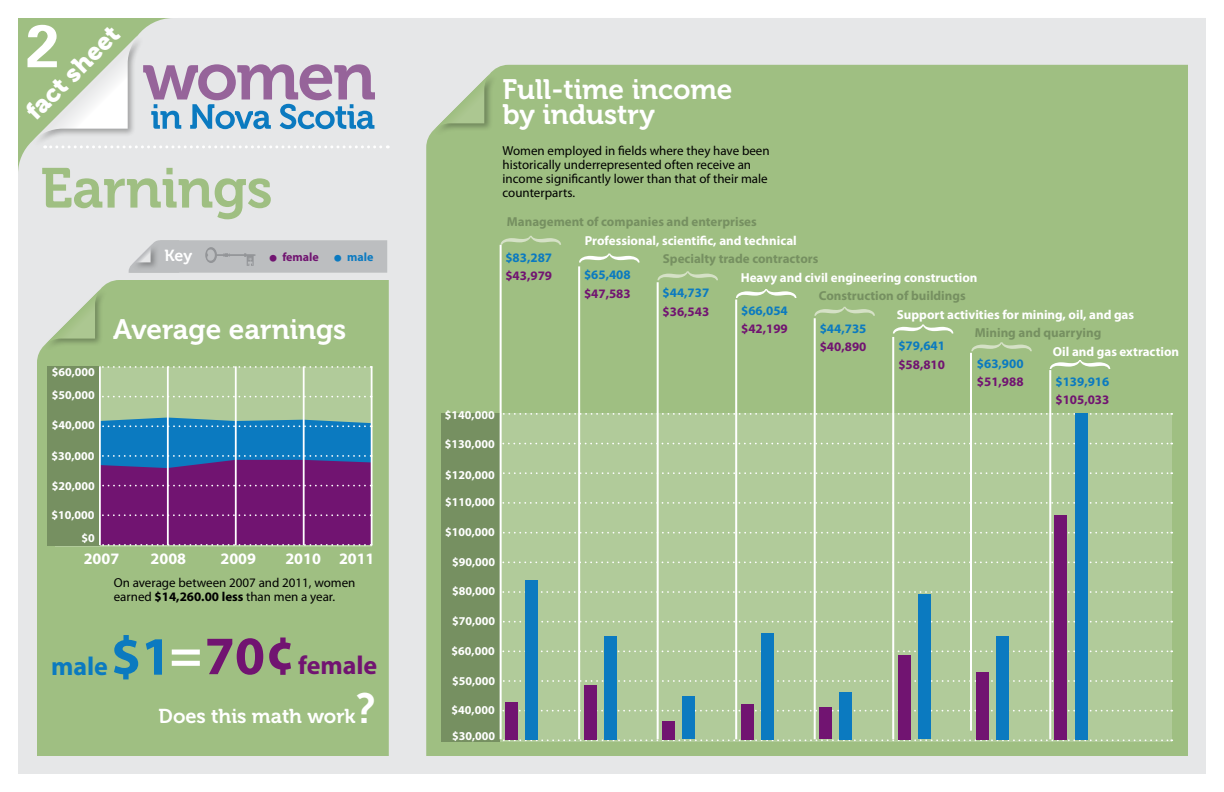
<style>
.page{position:relative;width:1224px;height:792px;background:#fff}
.page>*{position:absolute;margin:0;border:0;box-sizing:border-box;transform-origin:0 0}
.t1{font:700 60px "Univers";color:#fff}
.t2{font:56px "Museo 700";letter-spacing:-.01em;color:#9fbf82}
.t3{font:28px/25px "Museo 700";color:#fff}
.t4{font:700 26px "Myriad Pro";color:#711471}
.t5{font:700 26px "Myriad Pro";color:#0b7ac0}
.t6{font:25px "Museo 900";color:#fff}
.t7{font:20px "Museo 700";color:#fff}
.t8{font:700 16px "Myriad Pro";color:#fff}
.t9{font:16px "Museo 700";color:#fff}
.t10{font:13px/14px "Myriad Pro";color:#000}
.t11{font:700 13px "Myriad Pro";color:#fff}
.t12{font:700 13px "Myriad Pro";color:#769061}
.t13{font:700 13px "Myriad Pro";color:#0b7ac0}
.t14{font:700 13px "Myriad Pro";color:#711471}
.t15{font:700 12px/23.8px "Myriad Pro";color:#fff}
.t16{font:700 12px "Myriad Pro";color:#711471}
.s1{font-size:26px}
.s2{font-size:26px;color:#0b7ac0}
.s3{color:#0b7ac0}
.s4{font-weight:700}
.s5{font-size:42px}
</style>
<div class="page">
<div style="left:18px;top:18px;width:1188px;height:756px;background:#e6e7e8"></div>
<svg style="left:18px;top:18px;width:252px;height:324px;background:#dee2dd"></svg>
<svg style="left:31px;top:35px;width:357px;height:113px;background:#c8cdcf"></svg>
<svg style="left:129px;top:240px;width:258px;height:33px;background:#bdbfc1"></svg>
<div style="left:37px;top:280px;width:352px;height:476px;background:#9fbf82"></div>
<div style="left:44px;top:288px;width:64px;height:65px;background:#9fbf82"></div>
<svg style="left:44px;top:289px;width:56px;height:57px"></svg>
<div style="left:426px;top:65px;width:762px;height:691px;background:#9fbf82"></div>
<div style="left:433px;top:73px;width:64px;height:64px;background:#9fbf82"></div>
<svg style="left:433px;top:74px;width:57px;height:56px"></svg>
<svg style="left:207px;top:638px;width:84px;height:37px;background:#8a727a"></svg>
<svg style="left:172px;top:650px;width:28px;height:16px"></svg>
<svg style="left:114px;top:635px;width:24px;height:44px"></svg>
<svg style="left:146px;top:639px;width:16px;height:36px"></svg>
<div style="left:456px;top:413px;width:716px;height:329px;background:#b1cb9a"></div>
<svg style="left:503px;top:680px;width:669px;height:2px"></svg>
<svg style="left:503px;top:621px;width:669px;height:2px"></svg>
<svg style="left:503px;top:532px;width:669px;height:2px"></svg>
<svg style="left:503px;top:472px;width:669px;height:2px"></svg>
<svg style="left:503px;top:413px;width:669px;height:2px"></svg>
<svg style="left:502px;top:561px;width:670px;height:2px"></svg>
<svg style="left:502px;top:502px;width:670px;height:2px"></svg>
<svg style="left:502px;top:443px;width:670px;height:1px"></svg>
<svg style="left:502px;top:591px;width:670px;height:2px"></svg>
<svg style="left:502px;top:650px;width:670px;height:2px"></svg>
<svg style="left:502px;top:710px;width:670px;height:2px"></svg>
<svg style="left:500px;top:739px;width:672px;height:2px"></svg>
<div style="left:441px;top:413px;width:59px;height:329px;background:#769061"></div>
<hr style="left:500px;top:245px;width:2px;height:494px;background:#fff">
<hr style="left:578px;top:266px;width:2px;height:473px;background:#fff">
<hr style="left:657px;top:282px;width:2px;height:457px;background:#fff">
<hr style="left:735px;top:300px;width:2px;height:439px;background:#fff">
<hr style="left:814px;top:318px;width:2px;height:421px;background:#fff">
<hr style="left:892px;top:337px;width:2px;height:402px;background:#fff">
<hr style="left:970px;top:353px;width:2px;height:378px;background:#fff">
<hr style="left:1049px;top:370px;width:2px;height:369px;background:#fff">
<div style="left:505px;top:702px;width:13px;height:37px;background:#711471"></div>
<div style="left:584px;top:685px;width:12px;height:54px;background:#711471"></div>
<div style="left:662px;top:721px;width:13px;height:18px;background:#711471"></div>
<div style="left:741px;top:704px;width:12px;height:35px;background:#711471"></div>
<div style="left:819px;top:707px;width:13px;height:32px;background:#711471"></div>
<div style="left:898px;top:655px;width:12px;height:84px;background:#711471"></div>
<div style="left:976px;top:672px;width:13px;height:67px;background:#711471"></div>
<div style="left:1055px;top:515px;width:12px;height:224px;background:#711471"></div>
<div style="left:526px;top:580px;width:12px;height:159px;background:#0b7ac0"></div>
<div style="left:604px;top:636px;width:12px;height:103px;background:#0b7ac0"></div>
<div style="left:683px;top:697px;width:12px;height:42px;background:#0b7ac0"></div>
<div style="left:761px;top:633px;width:12px;height:106px;background:#0b7ac0"></div>
<div style="left:840px;top:692px;width:12px;height:47px;background:#0b7ac0"></div>
<div style="left:918px;top:594px;width:12px;height:145px;background:#0b7ac0"></div>
<div style="left:996px;top:636px;width:13px;height:103px;background:#0b7ac0"></div>
<div style="left:1075px;top:413px;width:12px;height:326px;background:#0b7ac0"></div>
<svg style="left:501px;top:236px;width:60px;height:9px"></svg>
<svg style="left:1050px;top:360px;width:60px;height:9px"></svg>
<svg style="left:971px;top:342px;width:61px;height:9px"></svg>
<svg style="left:893px;top:325px;width:60px;height:9px"></svg>
<svg style="left:814px;top:307px;width:61px;height:9px"></svg>
<svg style="left:736px;top:289px;width:60px;height:9px"></svg>
<svg style="left:657px;top:271px;width:61px;height:9px"></svg>
<svg style="left:579px;top:254px;width:61px;height:9px"></svg>
<div style="left:55px;top:367px;width:317px;height:179px;background:#b1cb9a"></div>
<svg style="left:101px;top:366px;width:270px;height:2px"></svg>
<svg style="left:102px;top:396px;width:269px;height:2px"></svg>
<svg style="left:99px;top:418px;width:273px;height:128px;background:#523c8d"></svg>
<div style="left:47px;top:366px;width:52px;height:180px;background:#769061"></div>
<hr style="left:99px;top:366px;width:2px;height:179px;background:#fff">
<hr style="left:167px;top:366px;width:2px;height:179px;background:#fff">
<hr style="left:235px;top:366px;width:2px;height:179px;background:#fff">
<hr style="left:303px;top:366px;width:2px;height:179px;background:#fff">
<hr style="left:371px;top:366px;width:2px;height:179px;background:#fff">
<h1 class="t1" style="left:26px;top:7px;width:35px">2</h1>
<h3 class="t6" style="left:20px;top:105px;width:122px;rotate:-45deg">fact sheet</h3>
<h2 class="t2" style="left:40px;top:157px;width:234px">Earnings</h2>
<p class="t9" style="left:165px;top:247px;width:29px">Key</p>
<p class="t16" style="left:269px;top:249px;width:106px"><span class="s1">•</span> female <span class="s2">•</span> <span class="s3">male</span></p>
<h3 class="t3" style="left:113px;top:318px;width:235px">Average earnings</h3>
<p class="t15" style="left:52px;top:359px;width:45px">$60,000 $50,000</p>
<p class="t15" style="left:52px;top:413px;width:45px">$40,000</p>
<p class="t15" style="left:51px;top:444px;width:45px">$30,000</p>
<p class="t15" style="left:52px;top:473px;width:45px">$20,000</p>
<p class="t15" style="left:51px;top:502px;width:45px;text-align:right">$10,000 $0</p>
<p class="t8" style="left:84px;top:548px;width:37px">2007</p>
<p class="t8" style="left:151px;top:548px;width:37px">2008</p>
<p class="t8" style="left:221px;top:548px;width:37px">2009</p>
<p class="t8" style="left:285px;top:548px;width:91px">2010 2011</p>
<p class="t10" style="left:114px;top:575px;width:243px">On average between 2007 and 2011, women earned <span class="s4">$14,260.00 less</span> than men a year.</p>
<h3 class="t5" style="left:51px;top:649px;width:58px">male</h3>
<h3 class="t4" style="left:298px;top:648px;width:81px">female</h3>
<h3 class="t7" style="left:159px;top:705px;width:218px">Does this math work<span class="s5">?</span></h3>
<h3 class="t3" style="left:503px;top:77px;width:231px">Full-time income by industry</h3>
<p class="t10" style="left:503px;top:144px;width:269px">Women employed in fields where they have been historically underrepresented often receive an income significantly lower than that of their male counterparts.</p>
<p class="t15" style="left:445px;top:403px;width:51px">$140,000</p>
<p class="t15" style="left:445px;top:432px;width:51px">$130,000</p>
<p class="t15" style="left:445px;top:463px;width:51px">$120,000</p>
<p class="t15" style="left:445px;top:490px;width:51px">$110,000</p>
<p class="t15" style="left:445px;top:520px;width:51px">$100,000</p>
<p class="t15" style="left:452px;top:550px;width:45px">$90,000</p>
<p class="t15" style="left:452px;top:578px;width:45px">$80,000</p>
<p class="t15" style="left:452px;top:608px;width:45px">$70,000</p>
<p class="t15" style="left:452px;top:639px;width:45px">$60,000</p>
<p class="t15" style="left:452px;top:669px;width:45px">$50,000</p>
<p class="t15" style="left:452px;top:697px;width:45px;line-height:25.8px">$40,000 $30,000</p>
<p class="t12" style="left:507px;top:213px;width:251px">Management of companies and enterprises</p>
<p class="t11" style="left:585px;top:232px;width:213px">Professional, scientific, and technical</p>
<p class="t12" style="left:663px;top:250px;width:157px">Specialty trade contractors</p>
<p class="t11" style="left:741px;top:269px;width:238px">Heavy and civil engineering construction</p>
<p class="t12" style="left:819px;top:287px;width:148px">Construction of buildings</p>
<p class="t11" style="left:897px;top:306px;width:239px">Support activities for mining, oil, and gas</p>
<p class="t12" style="left:975px;top:324px;width:128px">Mining and quarrying</p>
<p class="t11" style="left:1053px;top:343px;width:128px">Oil and gas extraction</p>
<p class="t13" style="left:505px;top:249px;width:48px">$83,287</p>
<p class="t14" style="left:505px;top:267px;width:48px">$43,979</p>
<p class="t13" style="left:584px;top:267px;width:48px">$65,408</p>
<p class="t14" style="left:584px;top:285px;width:48px">$47,583</p>
<p class="t13" style="left:663px;top:284px;width:48px">$44,737</p>
<p class="t14" style="left:663px;top:303px;width:48px">$36,543</p>
<p class="t13" style="left:741px;top:302px;width:48px">$66,054</p>
<p class="t14" style="left:741px;top:320px;width:48px">$42,199</p>
<p class="t13" style="left:820px;top:320px;width:48px">$44,735</p>
<p class="t14" style="left:820px;top:338px;width:48px">$40,890</p>
<p class="t13" style="left:898px;top:337px;width:48px">$79,641</p>
<p class="t14" style="left:898px;top:356px;width:48px">$58,810</p>
<p class="t13" style="left:977px;top:355px;width:48px">$63,900</p>
<p class="t14" style="left:977px;top:374px;width:48px">$51,988</p>
<p class="t13" style="left:1056px;top:373px;width:55px">$139,916</p>
<p class="t14" style="left:1056px;top:391px;width:55px">$105,033</p>
</div>
